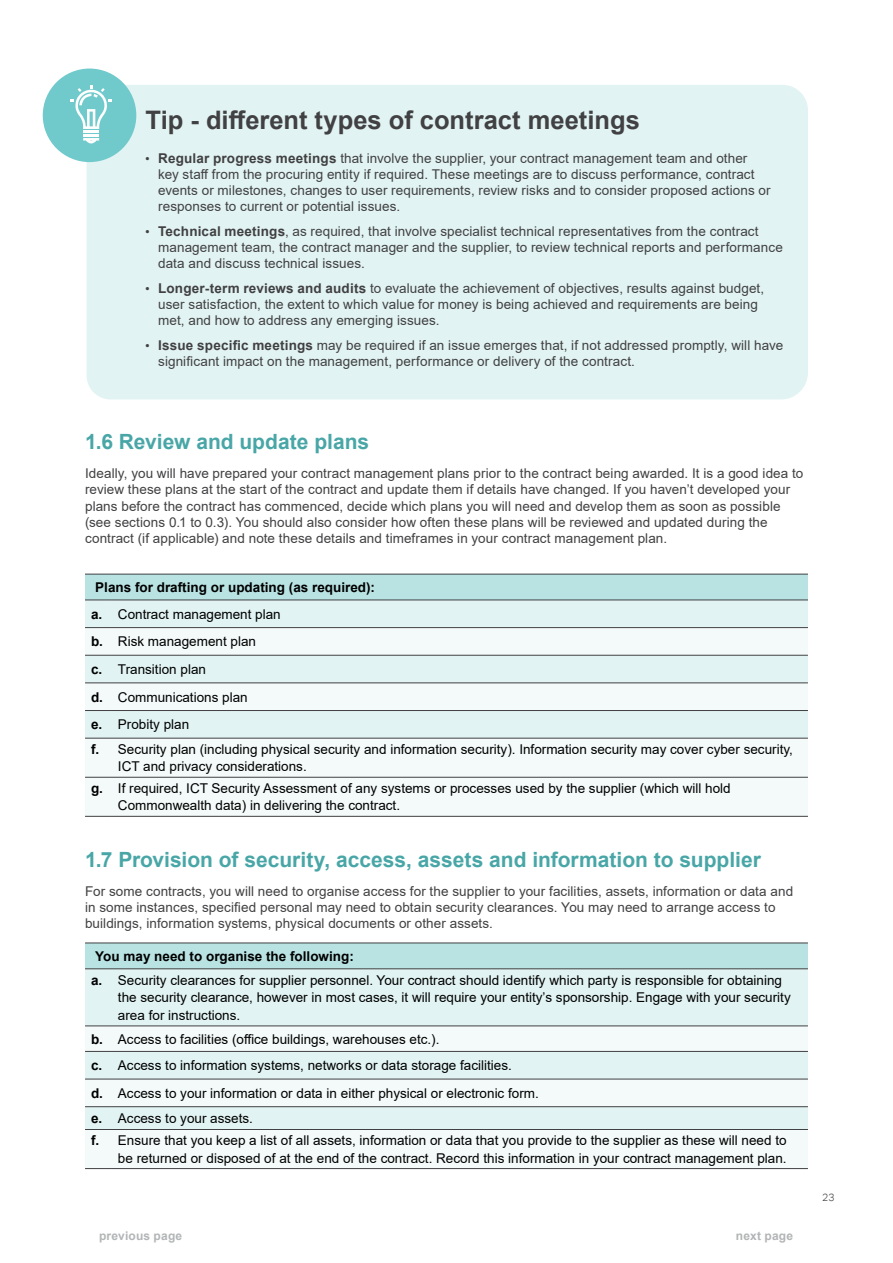
<style>
.page{position:relative;width:893px;height:1263px;background:#fff}
.page>*{position:absolute;margin:0;border:0;box-sizing:border-box;transform-origin:0 0}
.t1{font:700 25.5px "Arial";color:#414042}
.t2{font:700 21px "Arial";color:#49a6a7}
.t3{font:13.5px/16.2px "Arial";letter-spacing:.005em;color:#414042}
.t4{font:13.5px/27.5px "Arial";color:#000}
.t5{font:700 12px "Arial";letter-spacing:.02em;color:#b2b5b6}
.t6{font:300 10.5px "Aktiv Grotesk";color:#414042}
.s1{font-family:"Aktiv Grotesk";font-weight:300;font-size:12px}
.s2{font-weight:700}
</style>
<div class="page">
<div style="left:87px;top:85px;width:721px;height:314px;background:#e1f3f2"></div>
<div style="left:43px;top:69px;width:93px;height:93px;background:#70cacb;border-radius:50%"></div>
<svg style="left:83px;top:138px;width:16px;height:5px"></svg>
<hr style="left:83px;top:130px;width:16px;height:3px;background:#fff">
<hr style="left:83px;top:134px;width:16px;height:3px;background:#fff">
<svg style="left:71px;top:85px;width:41px;height:44px"></svg>
<div style="left:85px;top:574px;width:723px;height:26px;background:#b9e2e2"></div>
<div style="left:85px;top:601px;width:723px;height:26px;background:#e1f3f2"></div>
<svg style="left:85px;top:628px;width:723px;height:188px;fill:#f3faf9"></svg>
<svg style="left:85px;top:574px;width:27px;height:1px"></svg>
<hr style="left:112px;top:574px;width:696px;height:1px;background:#414042">
<svg style="left:85px;top:600px;width:27px;height:1px"></svg>
<hr style="left:112px;top:600px;width:696px;height:1px;background:#414042">
<svg style="left:85px;top:627px;width:27px;height:1px"></svg>
<hr style="left:112px;top:627px;width:696px;height:1px;background:#414042">
<svg style="left:85px;top:655px;width:27px;height:1px"></svg>
<hr style="left:112px;top:655px;width:696px;height:1px;background:#414042">
<svg style="left:85px;top:682px;width:27px;height:1px"></svg>
<hr style="left:112px;top:682px;width:696px;height:1px;background:#414042">
<svg style="left:85px;top:710px;width:27px;height:1px"></svg>
<hr style="left:112px;top:710px;width:696px;height:1px;background:#414042">
<svg style="left:85px;top:738px;width:27px;height:1px"></svg>
<hr style="left:112px;top:738px;width:696px;height:1px;background:#414042">
<svg style="left:85px;top:777px;width:27px;height:1px"></svg>
<hr style="left:112px;top:777px;width:696px;height:1px;background:#414042">
<svg style="left:85px;top:816px;width:27px;height:1px"></svg>
<hr style="left:112px;top:816px;width:696px;height:1px;background:#414042">
<div style="left:85px;top:943px;width:723px;height:26px;background:#b9e2e2"></div>
<div style="left:85px;top:969px;width:723px;height:56px;background:#e1f3f2"></div>
<svg style="left:85px;top:1026px;width:723px;height:142px;fill:#f3faf9"></svg>
<svg style="left:85px;top:942px;width:27px;height:1px"></svg>
<hr style="left:112px;top:942px;width:696px;height:1px;background:#414042">
<svg style="left:85px;top:968px;width:27px;height:1px"></svg>
<hr style="left:112px;top:968px;width:696px;height:1px;background:#414042">
<svg style="left:85px;top:1025px;width:27px;height:1px"></svg>
<hr style="left:112px;top:1025px;width:696px;height:1px;background:#414042">
<svg style="left:85px;top:1051px;width:27px;height:1px"></svg>
<hr style="left:112px;top:1051px;width:696px;height:1px;background:#414042">
<svg style="left:85px;top:1079px;width:27px;height:1px"></svg>
<hr style="left:112px;top:1079px;width:696px;height:1px;background:#414042">
<svg style="left:85px;top:1106px;width:27px;height:1px"></svg>
<hr style="left:112px;top:1106px;width:696px;height:1px;background:#414042">
<svg style="left:85px;top:1129px;width:27px;height:1px"></svg>
<hr style="left:112px;top:1129px;width:696px;height:1px;background:#414042">
<svg style="left:85px;top:1168px;width:27px;height:1px"></svg>
<hr style="left:112px;top:1168px;width:696px;height:1px;background:#414042">
<h1 class="t1" style="left:145px;top:103px;width:496px">Tip - different types of contract meetings</h1>
<p class="t3" style="left:158px;top:150px;width:614px;text-indent:-13px"><span class="s1">•</span> <span class="s2">Regular progress meetings</span> that involve the supplier, your contract management team and other key staff from the procuring entity if required. These meetings are to discuss performance, contract events or milestones, changes to user requirements, review risks and to consider proposed actions or responses to current or potential issues.</p>
<p class="t3" style="left:158px;top:223px;width:626px;text-indent:-13px"><span class="s1">•</span> <span class="s2">Technical meetings</span>, as required, that involve specialist technical representatives from the contract management team, the contract manager and the supplier, to review technical reports and performance data and discuss technical issues.</p>
<p class="t3" style="left:158px;top:280px;width:607px;text-indent:-13px"><span class="s1">•</span> <span class="s2">Longer-term reviews and audits</span> to evaluate the achievement of objectives, results against budget, user satisfaction, the extent to which value for money is being achieved and requirements are being met, and how to address any emerging issues.</p>
<p class="t3" style="left:158px;top:337px;width:626px;text-indent:-13px"><span class="s1">•</span> <span class="s2">Issue specific meetings</span> may be required if an issue emerges that, if not addressed promptly, will have significant impact on the management, performance or delivery of the contract.</p>
<h2 class="t2" style="left:85px;top:427px;width:286px">1.6 Review and update plans</h2>
<p class="t3" style="left:85px;top:465px;width:720px">Ideally, you will have prepared your contract management plans prior to the contract being awarded. It is a good idea to review these plans at the start of the contract and update them if details have changed. If you haven’t developed your plans before the contract has commenced, decide which plans you will need and develop them as soon as possible (see sections 0.1 to 0.3). You should also consider how often these plans will be reviewed and updated during the contract (if applicable) and note these details and timeframes in your contract management plan.</p>
<p class="t4" style="left:91px;top:573px;width:286px;text-indent:4px"><span class="s2">Plans for drafting or updating (as required): a.</span> Contract management plan<br><span class="s2">b.</span> Risk management plan<br><span class="s2">c.</span> Transition plan<br><span class="s2">d.</span> Communications plan<br><span class="s2">e.</span> Probity plan</p>
<p class="t4" style="left:118px;top:740px;width:677px;line-height:17.2px;text-indent:-27px"><span class="s2">f.</span> Security plan (including physical security and information security). Information security may cover cyber security,<br>ICT and privacy considerations.</p>
<p class="t4" style="left:118px;top:780px;width:614px;line-height:17.2px;text-indent:-27px"><span class="s2">g.</span> If required, ICT Security Assessment of any systems or processes used by the supplier (which will hold<br>Commonwealth data) in delivering the contract.</p>
<h2 class="t2" style="left:85px;top:844px;width:677px">1.7 Provision of security, access, assets and information to supplier</h2>
<p class="t3" style="left:85px;top:883px;width:710px">For some contracts, you will need to organise access for the supplier to your facilities, assets, information or data and in some instances, specified personal may need to obtain security clearances. You may need to arrange access to buildings, information systems, physical documents or other assets.</p>
<p class="t4" style="left:91px;top:944px;width:693px;line-height:24.2px;text-indent:4px"><span class="s2">You may need to organise the following:<br>a.</span> Security clearances for supplier personnel. Your contract should identify which party is responsible for obtaining</p>
<p class="t4" style="left:118px;top:989px;width:674px;line-height:17.2px">the security clearance, however in most cases, it will require your entity’s sponsorship. Engage with your security area for instructions.</p>
<p class="t4" style="left:91px;top:1025px;width:449px"><span class="s2">b.</span> Access to facilities (office buildings, warehouses etc.).<br><span class="s2">c.</span> Access to information systems, networks or data storage facilities.<br><span class="s2">d.</span> Access to your information or data in either physical or electronic form.</p>
<p class="t4" style="left:91px;top:1107px;width:697px;line-height:22.4px"><span class="s2">e.</span> Access to your assets.<br><span class="s2">f.</span> Ensure that you keep a list of all assets, information or data that you provide to the supplier as these will need to</p>
<p class="t4" style="left:118px;top:1144px;width:670px">be returned or disposed of at the end of the contract. Record this information in your contract management plan.</p>
<p class="t5" style="left:99px;top:1228px;width:85px">previous page</p>
<p class="t5" style="left:736px;top:1228px;width:59px">next page</p>
<p class="t6" style="left:822px;top:1191px;width:14px">23</p>
</div>
